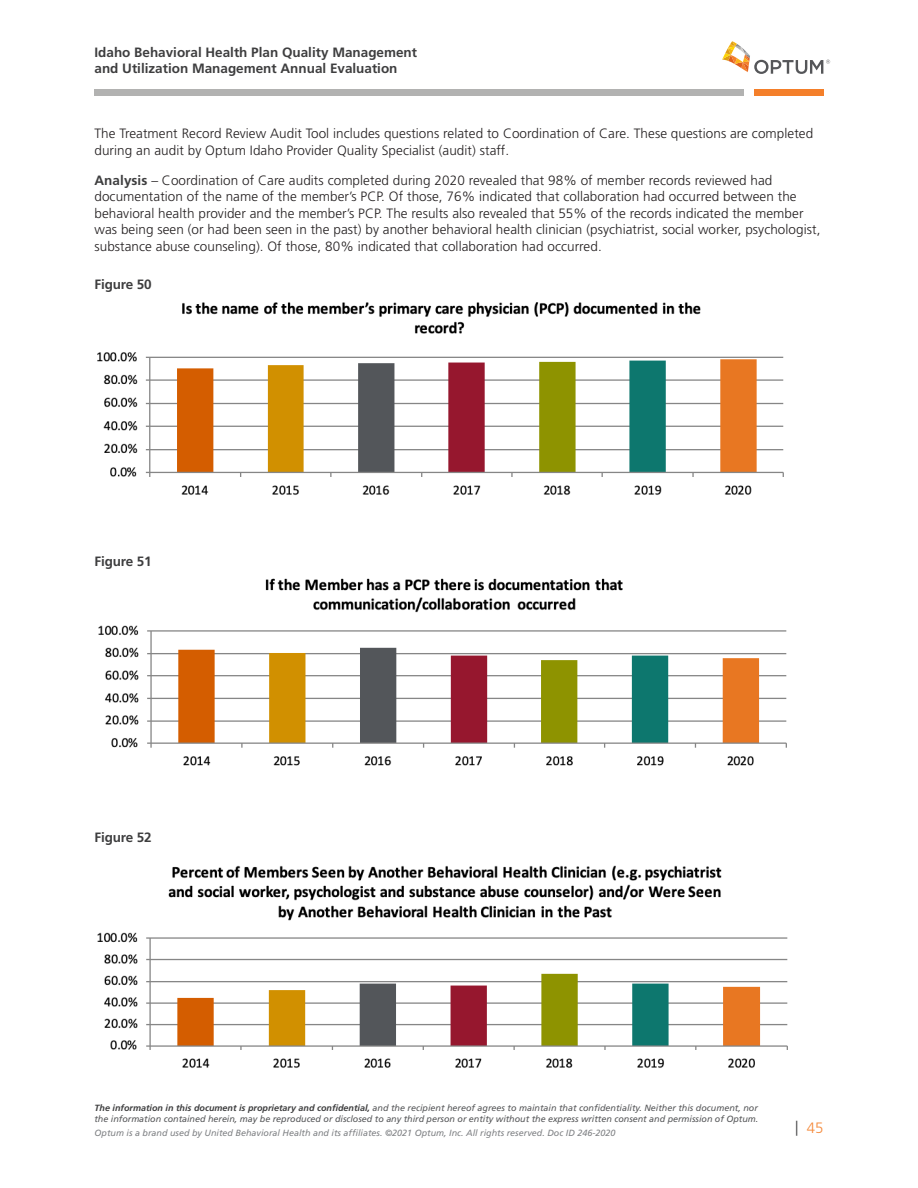
<style>
.page{position:relative;width:918px;height:1188px;background:#fff}
.page>*{position:absolute;margin:0;border:0;box-sizing:border-box;transform-origin:0 0}
.t1{font:300 15px "Frutiger";color:#f58a3b}
.Body_Copy{font:300 13.5px/16.5px "Frutiger";letter-spacing:.005em;color:#231f20}
.Body_Copy-2{font:700 13.5px/16.2px "Frutiger";color:#3e3e3f}
.t2{font:italic 9px/10.8px "Frutiger";color:#57585a}
.t3{font:italic 9px "Frutiger";color:#808285}
.s1{font-weight:700;color:#3e3e3f}
.s2{color:#3e3e3f}
</style>
<div class="page">
<svg style="left:722px;top:41px;width:108px;height:33px"></svg>
<div style="left:754px;top:89px;width:70px;height:7px;background:#f47f2a"></div>
<div style="left:94px;top:89px;width:650px;height:7px;background:#b2b2b1"></div>
<img style="left:97px;top:302px;width:687px;height:193px">
<img style="left:98px;top:578px;width:689px;height:188px">
<img style="left:97px;top:865px;width:691px;height:203px">
<p class="Body_Copy-2" style="left:94px;top:44px;width:324px">Idaho Behavioral Health Plan Quality Management and Utilization Management Annual Evaluation</p>
<p class="Body_Copy" style="left:94px;top:126px;width:720px">The Treatment Record Review Audit Tool includes questions related to Coordination of Care. These questions are completed during an audit by Optum Idaho Provider Quality Specialist (audit) staff.</p>
<p class="Body_Copy" style="left:94px;top:172px;width:727px"><span class="s1">Analysis</span> – Coordination of Care audits completed during 2020 revealed that 98% of member records reviewed had documentation of the name of the member’s PCP. Of those, 76% indicated that collaboration had occurred between the behavioral health provider and the member’s PCP. The results also revealed that 55% of the records indicated the member was being seen (or had been seen in the past) by another behavioral health clinician (psychiatrist, social worker, psychologist, substance abuse counseling). Of those, 80% indicated that collaboration had occurred.</p>
<p class="Body_Copy-2" style="left:94px;top:276px;width:59px">Figure 50</p>
<p class="Body_Copy-2" style="left:94px;top:553px;width:59px">Figure 51</p>
<p class="Body_Copy-2" style="left:94px;top:830px;width:59px">Figure 52</p>
<p class="t2" style="left:94px;top:1103px;width:665px"><span class="s1">The information in this document is proprietary and confidential,</span> and the recipient hereof agrees to maintain that confidentiality. Neither this document, nor the information contained herein, may be reproduced or disclosed to any third person or entity without the express written consent and permission of Optum.</p>
<p class="t3" style="left:94px;top:1127px;width:522px">Optum is a brand used by United Behavioral Health and its affiliates. ©2021 Optum, Inc. All rights reserved. Doc ID 246-2020</p>
<p class="t1" style="left:795px;top:1120px;width:30px"><span class="s2">|</span> 45</p>
</div>
